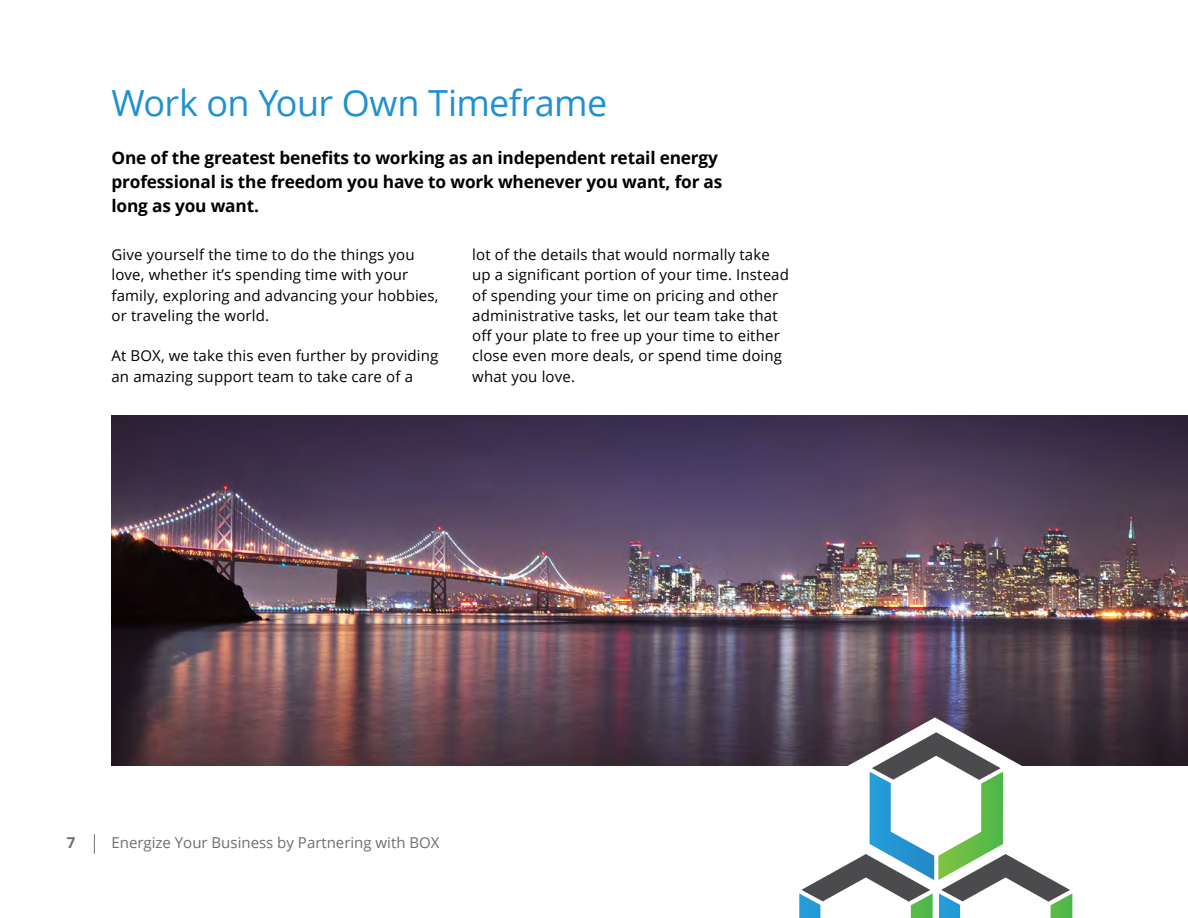
<style>
.page{position:relative;width:1188px;height:918px;background:#fff}
.page>*{position:absolute;margin:0;border:0;box-sizing:border-box;transform-origin:0 0}
.t1{font:36px "Open Sans";letter-spacing:-.015em;color:#2091d0}
.t2{font:700 17.25px/24px "Open Sans";letter-spacing:-.01em;color:#000}
.t3{font:15px/20.2px "Open Sans";letter-spacing:.01em;color:#000}
.t4{font:15px "Open Sans";color:#6d6e71}
.t5{font:700 15px "Open Sans";color:#6d6e71}
</style>
<div class="page">
<img style="left:111px;top:415px;width:1077px;height:351px">
<svg style="left:799px;top:717px;width:273px;height:201px"></svg>
<svg style="left:94px;top:834px;width:1px;height:20px"></svg>
<h1 class="t1" style="left:111px;top:79px;width:497px">Work on Your Own Timeframe</h1>
<p class="t2" style="left:111px;top:145px;width:612px">One of the greatest benefits to working as an independent retail energy professional is the freedom you have to work whenever you want, for as long as you want.</p>
<p class="t3" style="left:111px;top:244px;width:329px">Give yourself the time to do the things you love, whether it’s spending time with your family, exploring and advancing your hobbies, or traveling the world.</p>
<p class="t3" style="left:111px;top:346px;width:329px">At BOX, we take this even further by providing an amazing support team to take care of a</p>
<p class="t3" style="left:472px;top:244px;width:318px">lot of the details that would normally take up a significant portion of your time. Instead of spending your time on pricing and other administrative tasks, let our team take that off your plate to free up your time to either close even more deals, or spend time doing what you love.</p>
<p class="t5" style="left:67px;top:832px;width:10px">7</p>
<p class="t4" style="left:111px;top:833px;width:330px">Energize Your Business by Partnering with BOX</p>
</div>
